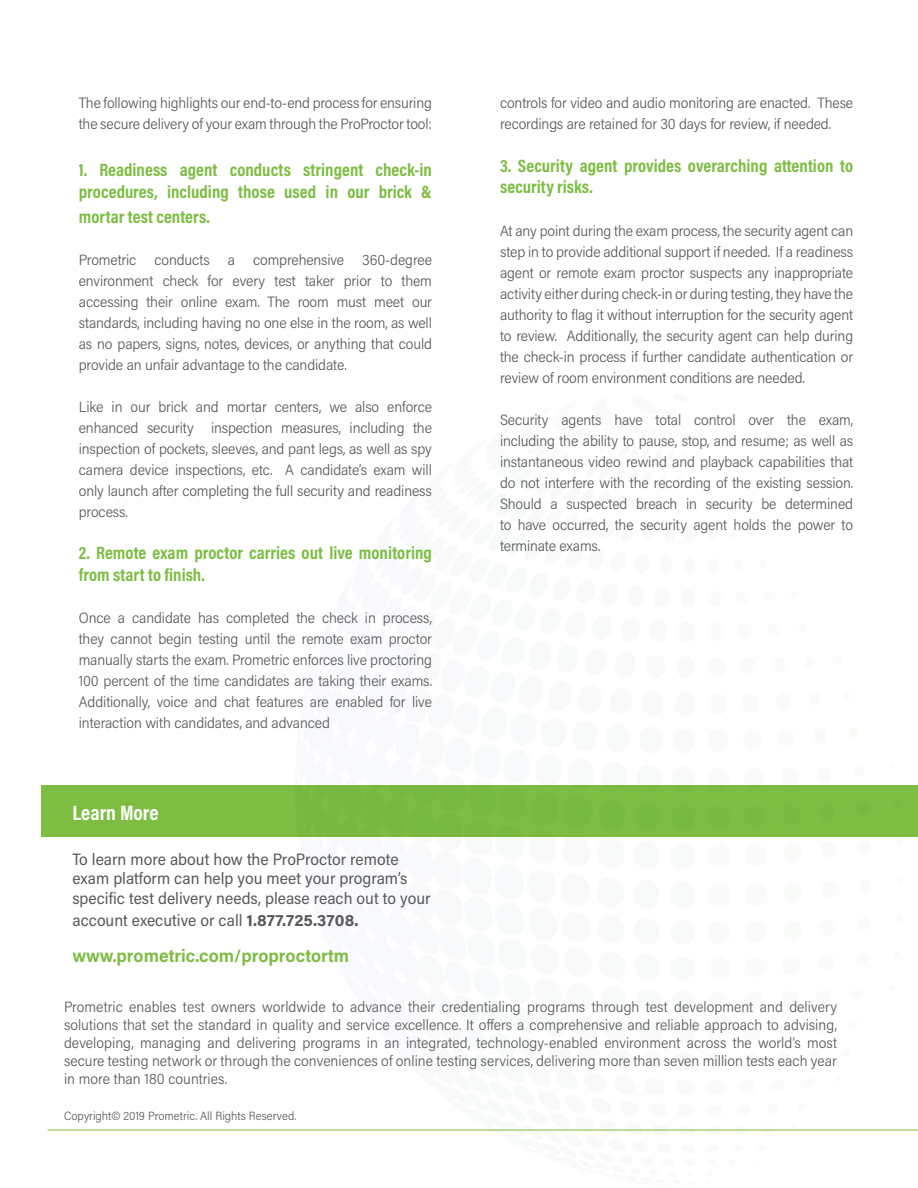
<style>
.page{position:relative;width:918px;height:1188px;background:#fff}
.page>*{position:absolute;margin:0;border:0;box-sizing:border-box;transform-origin:0 0}
.t1{font:700 21px "Acumin Pro Cond";color:#fff}
.t2{font:700 18px/21.6px "Acumin Pro Cond";color:#7cbd42}
.t3{font:700 18px "Acumin Pro Semi Cond";color:#7cbd42}
.t4{font:16.5px/19.8px "Acumin Pro Semi Cond";color:#57585a}
.t5{font:300 15px/21px "Acumin Pro Semi Cond";letter-spacing:-.01em;color:#57585a;text-align:justify}
.t6{font:300 12px "Acumin Pro Semi Cond";color:#57585a}
.s1{font-family:"Acumin Pro";font-weight:700}
</style>
<div class="page">
<div style="left:41px;top:786px;width:877px;height:51px;background:#7cbd42"></div>
<hr style="left:48px;top:1130px;width:870px;height:1px;background:#7cbd42">
<p class="t5" style="left:79px;top:92px;width:355px">The following highlights our end-to-end process for ensuring the secure delivery of your exam through the ProProctor tool:</p>
<p class="t2" style="left:79px;top:159px;width:355px">1. Readiness agent conducts stringent check-in procedures, including those used in our brick &amp;</p>
<p class="t2" style="left:79px;top:205px;width:133px">mortar test centers.</p>
<p class="t5" style="left:79px;top:249px;width:355px">Prometric conducts a comprehensive 360-degree environment check for every test taker prior to them accessing their online exam. The room must meet our standards, including having no one else in the room, as well as no papers, signs, notes, devices, or anything that could provide an unfair advantage to the candidate.</p>
<p class="t5" style="left:79px;top:396px;width:355px">Like in our brick and mortar centers, we also enforce enhanced security inspection measures, including the inspection of pockets, sleeves, and pant legs, as well as spy camera device inspections, etc. A candidate’s exam will only launch after completing the full security and readiness process.</p>
<p class="t2" style="left:79px;top:542px;width:355px">2. Remote exam proctor carries out live monitoring from start to finish.</p>
<p class="t5" style="left:79px;top:607px;width:355px">Once a candidate has completed the check in process, they cannot begin testing until the remote exam proctor manually starts the exam. Prometric enforces live proctoring 100 percent of the time candidates are taking their exams.<br>Additionally, voice and chat features are enabled for live interaction with candidates, and advanced</p>
<p class="t5" style="left:500px;top:92px;width:355px">controls for video and audio monitoring are enacted. These recordings are retained for 30 days for review, if needed.</p>
<p class="t2" style="left:500px;top:154px;width:355px">3. Security agent provides overarching attention to security risks.</p>
<p class="t5" style="left:500px;top:220px;width:355px">At any point during the exam process, the security agent can step in to provide additional support if needed. If a readiness agent or remote exam proctor suspects any inappropriate activity either during check-in or during testing, they have the authority to flag it without interruption for the security agent to review. Additionally, the security agent can help during the check-in process if further candidate authentication or review of room environment conditions are needed.</p>
<p class="t5" style="left:500px;top:409px;width:355px">Security agents have total control over the exam, including the ability to pause, stop, and resume; as well as instantaneous video rewind and playback capabilities that do not interfere with the recording of the existing session.<br>Should a suspected breach in security be determined to have occurred, the security agent holds the power to terminate exams.</p>
<p class="t1" style="left:72px;top:799px;width:88px">Learn More</p>
<p class="t4" style="left:72px;top:848px;width:360px">To learn more about how the ProProctor remote exam platform can help you meet your program’s specific test delivery needs, please reach out to your</p>
<p class="t4" style="left:72px;top:910px;width:288px">account executive or call <span class="s1">1.877.725.3708.</span></p>
<p class="t3" style="left:72px;top:943px;width:278px">www.prometric.com/proproctortm</p>
<p class="t5" style="left:64px;top:997px;width:775px;line-height:18px">Prometric enables test owners worldwide to advance their credentialing programs through test development and delivery solutions that set the standard in quality and service excellence. It offers a comprehensive and reliable approach to advising, developing, managing and delivering programs in an integrated, technology-enabled environment across the world’s most secure testing network or through the conveniences of online testing services, delivering more than seven million tests each year in more than 180 countries.</p>
<p class="t6" style="left:64px;top:1108px;width:234px">Copyright© 2019 Prometric. All Rights Reserved.</p>
</div>
